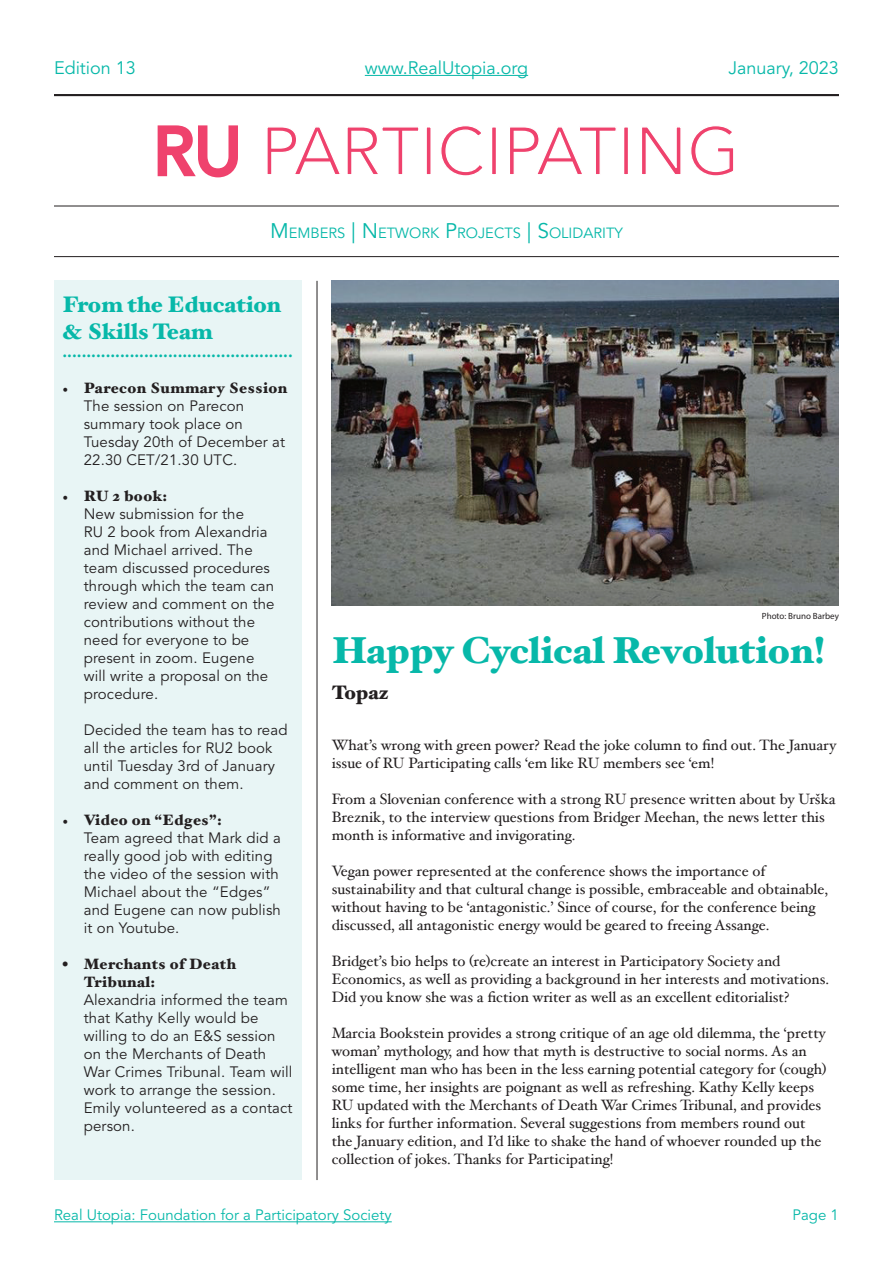
<style>
.page{position:relative;width:893px;height:1263px;background:#fff}
.page>*{position:absolute;margin:0;border:0;box-sizing:border-box;transform-origin:0 0}
.t1{font:67.5px "Avenir LT Std";color:#ef426d}
.t2{font:900 37.5px "Hoefler Text";color:#07b8a9}
.t3{font:900 22.5px/27px "Hoefler Text";color:#07b8a9}
.t4{font:900 19.5px "Hoefler Text";color:#231f20}
.t5{font:18px "Avenir LT Std";color:#07b8a9}
.t6{font:15px/18px "Hoefler Text";color:#231f20}
.t7{font:15px/18px "Avenir LT Std";letter-spacing:.01em;color:#231f20}
.t8{font:900 15px/18px "Hoefler Text";letter-spacing:.03em;color:#231f20}
.t9{font:15px "Avenir LT Std";color:#07b8a9}
.t10{font:900 15px "Hoefler Text";color:#07b8a9}
.t11{font:14.7px "Avenir LT Std";color:#07b8a9}
.t12{font:9px "Myriad Pro";color:#231f20}
.s1{font-weight:500}
.s2{font-size:21px}
.s3{font-family:"Minion Pro";font-weight:400}
</style>
<div class="page">
<svg style="left:157px;top:125px;width:81px;height:53px"></svg>
<hr style="left:54px;top:94px;width:785px;height:2px;background:#231f20">
<hr style="left:54px;top:206px;width:785px;height:1px;background:#231f20">
<hr style="left:54px;top:256px;width:785px;height:1px;background:#231f20">
<hr style="left:365px;top:75px;width:163px;height:1px;background:#07b8a9">
<hr style="left:54px;top:1221px;width:338px;height:1px;background:#07b8a9">
<img style="left:332px;top:281px;width:507px;height:325px">
<hr style="left:317px;top:281px;width:1px;height:899px;background:#231f20">
<div style="left:54px;top:281px;width:248px;height:899px;background:#e8f5f5"></div>
<p class="t5" style="left:54px;top:57px;width:83px">Edition 13</p>
<p class="t5" style="left:365px;top:57px;width:165px">www.RealUtopia.org</p>
<p class="t5" style="left:729px;top:57px;width:112px">January, 2023</p>
<h1 class="t1" style="left:153px;top:113px;width:588px"><span class="s1">RU</span> PARTICIPATING</h1>
<p class="t11" style="left:270px;top:224px;width:323px"><span class="s2">M</span>EM BERS <span class="s2">| N</span>ETWORK <span class="s2">P</span>ROJECTS <span class="s2">| S</span>OLI DARIT</p>
<p class="t11" style="left:614px;top:224px;width:10px">Y</p>
<h3 class="t3" style="left:63px;top:290px;width:220px">From the Education &amp; Skills Team</h3>
<p class="t10" style="left:63px;top:343px;width:232px">................................................</p>
<p class="t8" style="left:63px;top:379px;width:226px"><span class="s3">•</span> Parecon Summary Session</p>
<p class="t7" style="left:84px;top:397px;width:203px">The session on Parecon summary took place on<br>Tuesday 20th of December at<br>22.30 CET/21.30 UTC.</p>
<p class="t8" style="left:63px;top:487px;width:106px"><span class="s3">•</span> RU 2 book:</p>
<p class="t7" style="left:84px;top:505px;width:192px">New submission for the<br>RU 2 book from Alexandria and Michael arrived. The team discussed procedures through which the team can review and comment on the contributions without the need for everyone to be present in zoom. Eugene will write a proposal on the procedure.</p>
<p class="t7" style="left:84px;top:721px;width:205px">Decided the team has to read all the articles for RU2 book until Tuesday 3rd of January and comment on them.</p>
<p class="t8" style="left:63px;top:811px;width:161px"><span class="s3">•</span> Video on “Edges”:</p>
<p class="t7" style="left:84px;top:829px;width:199px">Team agreed that Mark did a really good job with editing the video of the session with<br>Michael about the “Edges” and Eugene can now publish it on Youtube.</p>
<p class="t8" style="left:84px;top:955px;width:154px;text-indent:-21px">• Merchants of Death<br>Tribunal:</p>
<p class="t7" style="left:84px;top:991px;width:210px">Alexandria informed the team that Kathy Kelly would be willing to do an E&amp;S session on the Merchants of Death<br>War Crimes Tribunal. Team will work to arrange the session.<br>Emily volunteered as a contact person.</p>
<p class="t12" style="left:762px;top:610px;width:79px">Photo: Bruno Barbey</p>
<h2 class="t2" style="left:332px;top:628px;width:495px">Happy Cyclical Revolution!</h2>
<h3 class="t4" style="left:332px;top:681px;width:58px">Topaz</h3>
<p class="t6" style="left:332px;top:735px;width:506px">What’s wrong with green power? Read the joke column to find out. The January issue of RU Participating calls ‘em like RU members see ‘em!</p>
<p class="t6" style="left:332px;top:789px;width:505px">From a Slovenian conference with a strong RU presence written about by Urška<br>Breznik, to the interview questions from Bridger Meehan, the news letter this month is informative and invigorating.</p>
<p class="t6" style="left:332px;top:861px;width:498px">Vegan power represented at the conference shows the importance of sustainability and that cultural change is possible, embraceable and obtainable, without having to be ‘antagonistic.’ Since of course, for the conference being discussed, all antagonistic energy would be geared to freeing Assange.</p>
<p class="t6" style="left:332px;top:951px;width:499px">Bridget’s bio helps to (re)create an interest in Participatory Society and<br>Economics, as well as providing a background in her interests and motivations.<br>Did you know she was a fiction writer as well as an excellent editorialist?</p>
<p class="t6" style="left:332px;top:1023px;width:496px">Marcia Bookstein provides a strong critique of an age old dilemma, the ‘pretty woman’ mythology, and how that myth is destructive to social norms. As an intelligent man who has been in the less earning potential category for (cough) some time, her insights are poignant as well as refreshing. Kathy Kelly keeps RU updated with the Merchants of Death War Crimes Tribunal, and provides links for further information. Several suggestions from members round out the January edition, and I’d like to shake the hand of whoever rounded up the collection of jokes. Thanks for Participating!</p>
<p class="t9" style="left:54px;top:1206px;width:339px">Real Utopia: Foundation for a Participatory Society</p>
<p class="t9" style="left:793px;top:1206px;width:48px">Page 1</p>
</div>
